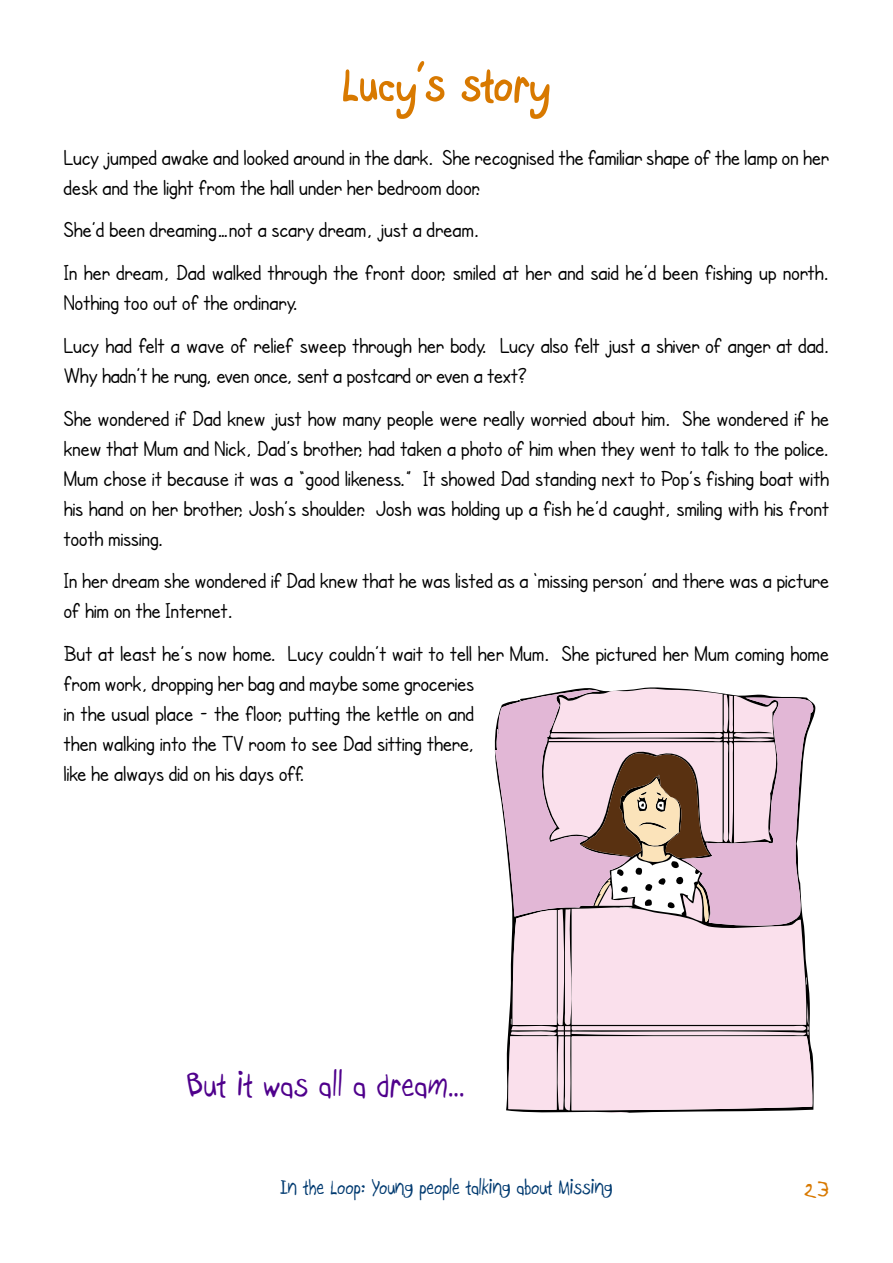
<style>
.page{position:relative;width:893px;height:1263px;background:#fff}
.page>*{position:absolute;margin:0;border:0;box-sizing:border-box;transform-origin:0 0}
.t1{font:700 52.5px "Boopee";letter-spacing:.01em;color:#d87900}
.t2{font:37.5px "Boopee";letter-spacing:.015em;color:#4f008c}
.t3{font:30px "Boopee";color:#d87900}
.t4{font:22.5px/30px "SF Cartoonist Hand";letter-spacing:.01em;color:#000}
.t5{font:22.5px "Boopee";color:#003a70}
</style>
<div class="page">
<svg style="left:494px;top:688px;width:321px;height:425px;background:#dfc6d0"></svg>
<h1 class="t1" style="left:342px;top:54px;width:210px">Lucy’s story</h1>
<p class="t4" style="left:64px;top:142px;width:767px">Lucy jumped awake and looked around in the dark. She recognised the familiar shape of the lamp on her desk and the light from the hall under her bedroom door.</p>
<p class="t4" style="left:64px;top:208px;width:767px;line-height:42.8px">She’d been dreaming…not a scary dream, just a dream.<br>In her dream, Dad walked through the front door, smiled at her and said he’d been fishing up north.</p>
<p class="t4" style="left:64px;top:281px;width:767px;line-height:42.8px">Nothing too out of the ordinary.<br>Lucy had felt a wave of relief sweep through her body. Lucy also felt just a shiver of anger at dad.</p>
<p class="t4" style="left:64px;top:354px;width:767px;line-height:42.8px">Why hadn’t he rung, even once, sent a postcard or even a text?<br>She wondered if Dad knew just how many people were really worried about him. She wondered if he</p>
<p class="t4" style="left:64px;top:433px;width:767px;text-align:justify">knew that Mum and Nick, Dad’s brother, had taken a photo of him when they went to talk to the police.<br>Mum chose it because it was a “good likeness.” It showed Dad standing next to Pop’s fishing boat with his hand on her brother, Josh’s shoulder. Josh was holding up a fish he’d caught, smiling with his front tooth missing.</p>
<p class="t4" style="left:64px;top:566px;width:767px">In her dream she wondered if Dad knew that he was listed as a ‘missing person’ and there was a picture of him on the Internet.</p>
<p class="t4" style="left:64px;top:638px;width:767px">But at least he’s now home. Lucy couldn’t wait to tell her Mum. She pictured her Mum coming home from work, dropping her bag and maybe some groceries<br>in the usual place - the floor, putting the kettle on and<br>then walking into the TV room to see Dad sitting there,<br>like he always did on his days off.</p>
<h2 class="t2" style="left:187px;top:1064px;width:279px">But it was all a dream...</h2>
<p class="t5" style="left:280px;top:1175px;width:334px">In the Loop: Young people talking about Missing</p>
<h3 class="t3" style="left:804px;top:1172px;width:26px">23</h3>
</div>
